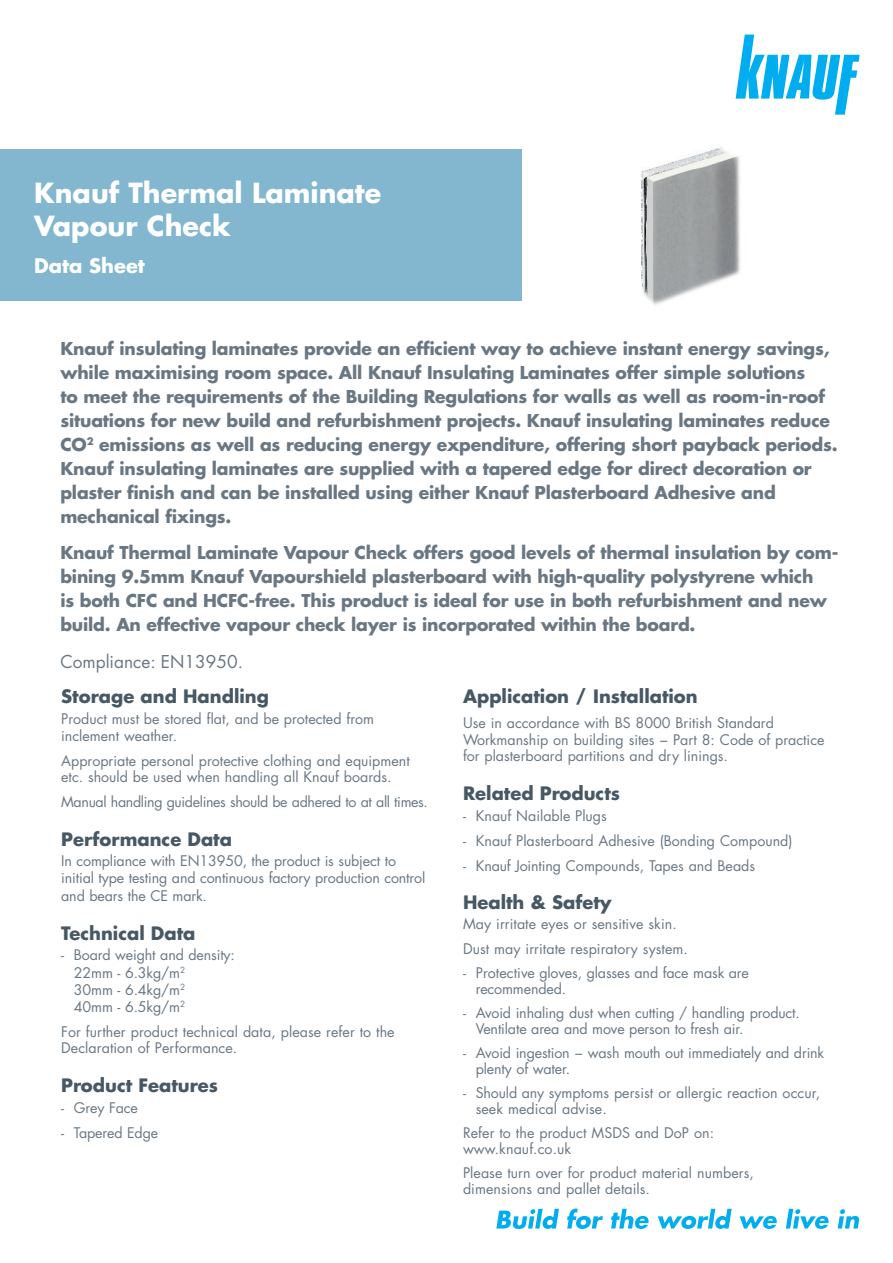
<style>
.page{position:relative;width:893px;height:1263px;background:#fff}
.page>*{position:absolute;margin:0;border:0;box-sizing:border-box;transform-origin:0 0}
.Tab_Titles{font:700 27px/33px "Futura Std";color:#fff}
.Tab_Subtitles{font:700 19.5px "Futura Std";color:#fff}
.Bold_Inner_Spread_P{font:700 18px "Futura Std";color:#475865}
.Bold_intro_12_14-1{font:700 17.25px/24px "Futura Std";letter-spacing:-.01em;color:#697783}
.Bold_intro_12_14-1-2{font:17.25px "Futura Std";color:#697783}
.t1{font:14.25px/15.8px "Futura Std";color:#697783}
.t2{font:14.25px "Futura Std";letter-spacing:-.025em;color:#697783}
</style>
<div class="page">
<div style="left:0;top:149px;width:522px;height:151px;background:#82b7cf"></div>
<svg style="left:736px;top:35px;width:124px;height:80px"></svg>
<svg style="left:496px;top:1209px;width:63px;height:20px"></svg>
<svg style="left:567px;top:1208px;width:36px;height:21px"></svg>
<svg style="left:611px;top:1209px;width:38px;height:20px"></svg>
<svg style="left:658px;top:1209px;width:74px;height:20px"></svg>
<svg style="left:740px;top:1216px;width:37px;height:13px"></svg>
<svg style="left:786px;top:1209px;width:43px;height:20px"></svg>
<svg style="left:838px;top:1209px;width:21px;height:19px"></svg>
<img style="left:641px;top:147px;width:100px;height:158px">
<p class="Tab_Titles" style="left:34px;top:176px;width:348px">Knauf Thermal Laminate<br>Vapour Check</p>
<p class="Tab_Subtitles" style="left:34px;top:253px;width:112px">Data Sheet</p>
<p class="Bold_intro_12_14-1" style="left:60px;top:336px;width:779px">Knauf insulating laminates provide an efficient way to achieve instant energy savings, while maximising room space. All Knauf Insulating Laminates offer simple solutions<br>to meet the requirements of the Building Regulations for walls as well as room-in-roof situations for new build and refurbishment projects. Knauf insulating laminates reduce CO<sup>2</sup> emissions as well as reducing energy expenditure, offering short payback periods.<br>Knauf insulating laminates are supplied with a tapered edge for direct decoration or plaster finish and can be installed using either Knauf Plasterboard Adhesive and mechanical fixings.</p>
<p class="Bold_intro_12_14-1" style="left:60px;top:541px;width:779px">Knauf Thermal Laminate Vapour Check offers good levels of thermal insulation by com&shy;bining 9.5mm Knauf Vapourshield plasterboard with high-quality polystyrene which<br>is both CFC and HCFC-free. This product is ideal for use in both refurbishment and new build. An effective vapour check layer is incorporated within the board.</p>
<p class="Bold_intro_12_14-1-2" style="left:60px;top:651px;width:184px">Compliance: EN13950.</p>
<p class="Bold_Inner_Spread_P" style="left:61px;top:685px;width:209px">Storage and Handling</p>
<p class="t1" style="left:61px;top:711px;width:314px;line-height:16.5px">Product must be stored flat, and be protected from inclement weather.</p>
<p class="t1" style="left:61px;top:752px;width:350px;line-height:16.5px">Appropriate personal protective clothing and equipment etc. should be used when handling all Knauf boards.</p>
<p class="t2" style="left:61px;top:793px;width:368px">Manual handling guidelines should be adhered to at all times.</p>
<p class="Bold_Inner_Spread_P" style="left:61px;top:827px;width:172px">Performance Data</p>
<p class="t1" style="left:61px;top:853px;width:366px;line-height:16.5px">In compliance with EN13950, the product is subject to initial type testing and continuous factory production control</p>
<p class="t1" style="left:61px;top:888px;width:147px">and bears the CE mark.</p>
<p class="Bold_Inner_Spread_P" style="left:61px;top:921px;width:136px">Technical Data</p>
<p class="t1" style="left:74px;top:947px;width:162px;line-height:17.2px;text-indent:-13px">- Board weight and density:<br>22mm - 6.3kg/m<sup>2<br></sup>30mm - 6.4kg/m<sup>2<br></sup>40mm - 6.5kg/m<sup>2</sup></p>
<p class="t1" style="left:61px;top:1024px;width:335px;line-height:16.4px">For further product technical data, please refer to the<br>Declaration of Performance.</p>
<p class="Bold_Inner_Spread_P" style="left:61px;top:1073px;width:158px">Product Features</p>
<p class="t1" style="left:61px;top:1100px;width:78px">- Grey Face</p>
<p class="t1" style="left:61px;top:1125px;width:99px">- Tapered Edge</p>
<p class="Bold_Inner_Spread_P" style="left:463px;top:685px;width:236px">Application / Installation</p>
<p class="t1" style="left:463px;top:715px;width:363px;line-height:16.5px">Use in accordance with BS 8000 British Standard<br>Workmanship on building sites − Part 8: Code of practice for plasterboard partitions and dry linings.</p>
<p class="Bold_Inner_Spread_P" style="left:463px;top:781px;width:159px">Related Products</p>
<p class="t1" style="left:463px;top:808px;width:145px">- Knauf Nailable Plugs</p>
<p class="t1" style="left:463px;top:833px;width:331px">- Knauf Plasterboard Adhesive (Bonding Compound)</p>
<p class="t1" style="left:463px;top:858px;width:294px">- Knauf Jointing Compounds, Tapes and Beads</p>
<p class="Bold_Inner_Spread_P" style="left:463px;top:891px;width:150px">Health &amp; Safety</p>
<p class="t1" style="left:463px;top:916px;width:215px">May irritate eyes or sensitive skin.</p>
<p class="t1" style="left:463px;top:941px;width:226px">Dust may irritate respiratory system.</p>
<p class="t1" style="left:476px;top:965px;width:275px;text-indent:-13px">- Protective gloves, glasses and face mask are recommended.</p>
<p class="t1" style="left:476px;top:1005px;width:326px;text-indent:-13px">- Avoid inhaling dust when cutting / handling product.<br>Ventilate area and move person to fresh air.</p>
<p class="t1" style="left:476px;top:1045px;width:350px;text-indent:-13px">- Avoid ingestion − wash mouth out immediately and drink plenty of water.</p>
<p class="t1" style="left:476px;top:1085px;width:346px;text-indent:-13px">- Should any symptoms persist or allergic reaction occur, seek medical advise.</p>
<p class="t1" style="left:463px;top:1125px;width:253px">Refer to the product MSDS and DoP on: www.knauf.co.uk</p>
<p class="t1" style="left:463px;top:1165px;width:292px">Please turn over for product material numbers, dimensions and pallet details.</p>
</div>
